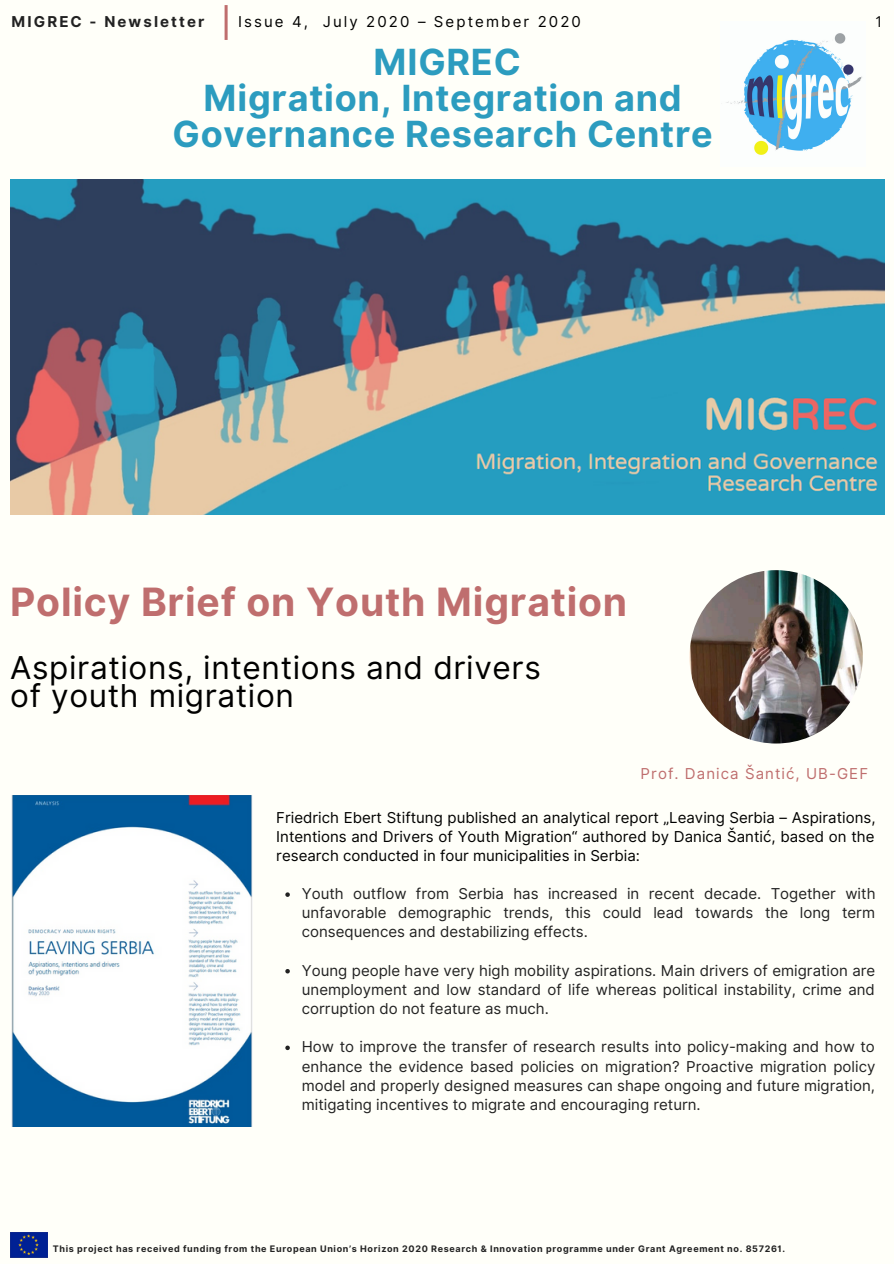
<style>
.page{position:relative;width:894px;height:1264px;background:#fff}
.page>*{position:absolute;margin:0;border:0;box-sizing:border-box;transform-origin:0 0}
.t1{font:700 39px "Inter";letter-spacing:.02em;color:#bf6e6e}
.t2{font:700 36px/36px "Inter";letter-spacing:.02em;color:#2c9cbf;text-align:center}
.t3{font:31.5px/28.2px "Inter";letter-spacing:.02em;color:#000}
.t4{font:15px/19.2px "Inter";color:#222;text-align:justify}
.t5{font:15px/19.2px "Inter";color:#000;text-align:justify}
.t6{font:15px "Inter";letter-spacing:.14em;color:#000}
.t7{font:15px "Inter";letter-spacing:.07em;color:#bf6e6e}
.t8{font:700 15px "Inter";letter-spacing:.14em;color:#222}
.t9{font:15px "Open Sans";color:#000}
.t10{font:700 9px "Inter";letter-spacing:.07em;color:#222}
</style>
<div class="page">
<div style="left:0;top:0;width:893px;height:1263px;background:#fffff9"></div>
<img style="left:10px;top:1232px;width:38px;height:25px">
<img style="left:726px;top:33px;width:136px;height:122px">
<svg style="left:224px;top:5px;width:3px;height:35px"></svg>
<img style="left:10px;top:179px;width:874px;height:336px">
<img style="left:12px;top:795px;width:240px;height:331px">
<svg style="left:285px;top:892px;width:5px;height:4px"></svg>
<svg style="left:285px;top:969px;width:5px;height:4px"></svg>
<svg style="left:285px;top:1045px;width:5px;height:5px"></svg>
<img style="left:689px;top:570px;width:173px;height:173px;border-radius:50%">
<p class="t8" style="left:12px;top:12px;width:194px">MIGREC - Newsletter</p>
<p class="t6" style="left:238px;top:12px;width:344px">Issue 4, July 2020 – September 2020</p>
<p class="t9" style="left:874px;top:11px;width:10px">1</p>
<h2 class="t2" style="left:172px;top:44px;width:541px">MIGREC<br>Migration, Integration and<br>Governance Research Centre</h2>
<h1 class="t1" style="left:10px;top:578px;width:618px">Policy Brief on Youth Migration</h1>
<h3 class="t3" style="left:10px;top:653px;width:532px">Aspirations, intentions and drivers of youth migration</h3>
<p class="t7" style="left:640px;top:764px;width:229px">Prof. Danica Šantić, UB-GEF</p>
<p class="t5" style="left:276px;top:807px;width:600px">Friedrich Ebert Stiftung published an analytical report „Leaving Serbia – Aspirations, Intentions and Drivers of Youth Migration“ authored by Danica Šantić, based on the research conducted in four municipalities in Serbia:</p>
<p class="t4" style="left:302px;top:884px;width:575px">Youth outflow from Serbia has increased in recent decade. Together with unfavorable demographic trends, this could lead towards the long term consequences and destabilizing effects.</p>
<p class="t4" style="left:302px;top:960px;width:574px">Young people have very high mobility aspirations. Main drivers of emigration are unemployment and low standard of life whereas political instability, crime and corruption do not feature as much.</p>
<p class="t4" style="left:302px;top:1037px;width:575px">How to improve the transfer of research results into policy-making and how to enhance the evidence based policies on migration? Proactive migration policy model and properly designed measures can shape ongoing and future migration, mitigating incentives to migrate and encouraging return.</p>
<p class="t10" style="left:53px;top:1243px;width:733px">This project has received funding from the European Union’s Horizon 2020 Research &amp; Innovation programme under Grant Agreement no. 857261.</p>
</div>
